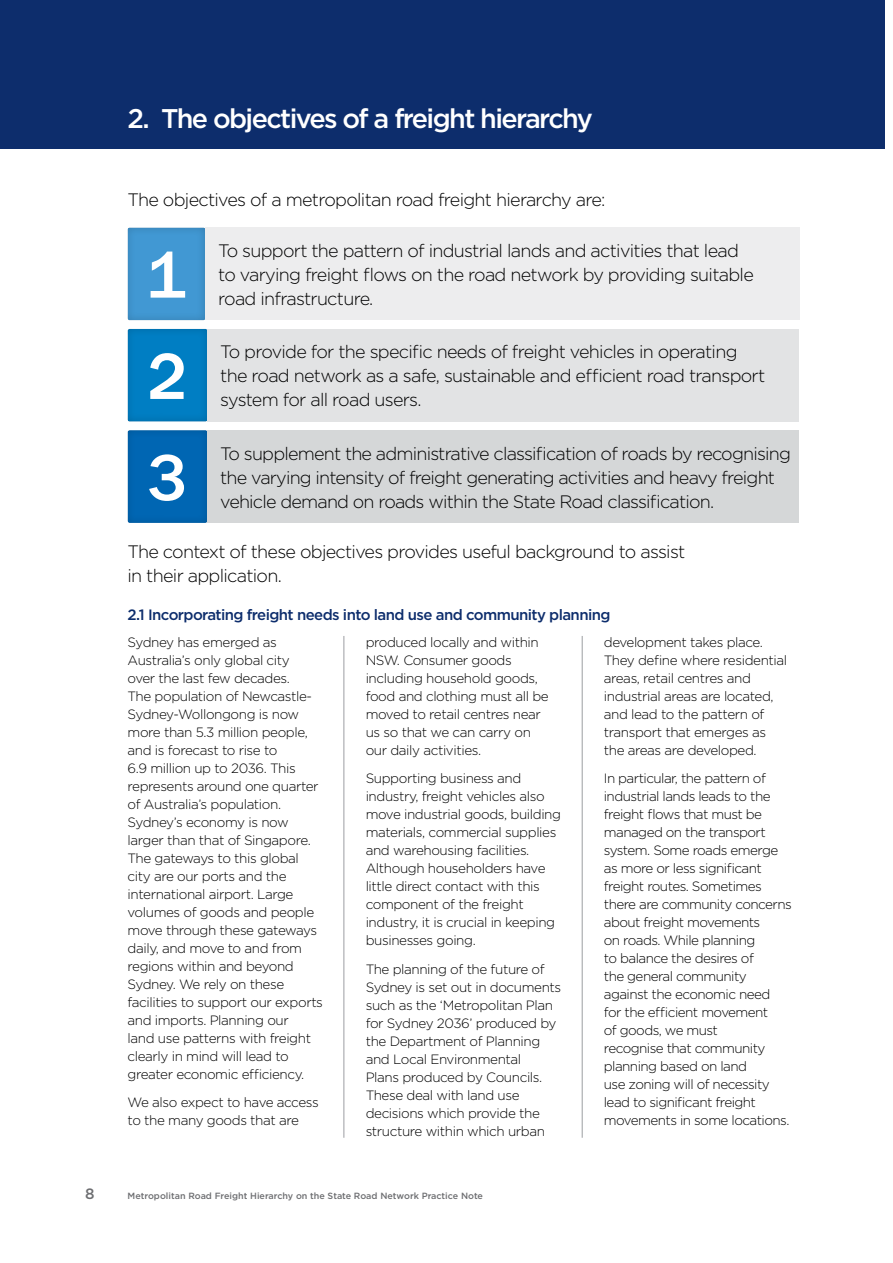
<style>
.page{position:relative;width:893px;height:1263px;background:#fff}
.page>*{position:absolute;margin:0;border:0;box-sizing:border-box;transform-origin:0 0}
.t1{font:500 67.8px "Franklin Gothic";color:#fff}
.t2{font:500 27px "Gotham";letter-spacing:-.06em;color:#fff}
.t3{font:300 18px/24px "Gotham";letter-spacing:-.04em;color:#000}
.t4{font:500 15px "Gotham";letter-spacing:-.04em;color:#0d2d6c}
.t5{font:500 15px "Gotham";color:#6d6e71}
.t6{font:300 13.5px/18px "Gotham";letter-spacing:-.03em;color:#000}
.t7{font:500 9px "Gotham";color:#6d6e71}
</style>
<div class="page">
<div style="left:0;top:0;width:884px;height:149px;background:#0d2d6c"></div>
<div style="left:127px;top:227px;width:133px;height:93px;background:#000;opacity:.2"></div>
<div style="left:205px;top:227px;width:594px;height:93px;background:#ededee"></div>
<div style="left:127px;top:329px;width:135px;height:93px;background:#007ec3"></div>
<div style="left:207px;top:329px;width:592px;height:93px;background:#e2e3e4"></div>
<div style="left:127px;top:430px;width:135px;height:93px;background:#0066b3"></div>
<div style="left:207px;top:430px;width:592px;height:93px;background:#d5d7d8"></div>
<hr style="left:343px;top:636px;width:1px;height:502px;background:#a7a9ac">
<hr style="left:582px;top:636px;width:1px;height:502px;background:#a7a9ac">
<h2 class="t2" style="left:128px;top:101px;width:467px">2. The objectives of a freight hierarchy</h2>
<h3 class="t3" style="left:128px;top:187px;width:479px">The objectives of a metropolitan road freight hierarchy are:</h3>
<h1 class="t1" style="left:146px;top:233px;width:41px">1</h1>
<h3 class="t3" style="left:218px;top:238px;width:537px">To support the pattern of industrial lands and activities that lead to varying freight flows on the road network by providing suitable road infrastructure.</h3>
<h1 class="t1" style="left:147px;top:334px;width:41px">2</h1>
<h3 class="t3" style="left:220px;top:340px;width:547px">To provide for the specific needs of freight vehicles in operating the road network as a safe, sustainable and efficient road transport system for all road users.</h3>
<h1 class="t1" style="left:147px;top:436px;width:41px">3</h1>
<h3 class="t3" style="left:220px;top:441px;width:572px">To supplement the administrative classification of roads by recognising the varying intensity of freight generating activities and heavy freight vehicle demand on roads within the State Road classification.</h3>
<h3 class="t3" style="left:128px;top:539px;width:559px">The context of these objectives provides useful background to assist in their application.</h3>
<p class="t4" style="left:128px;top:605px;width:484px">2.1 Incorporating freight needs into land use and community planning</p>
<p class="t6" style="left:128px;top:633px;width:197px">Sydney has emerged as<br>Australia’s only global city<br>over the last few decades.<br>The population of Newcastle-<br>Sydney-Wollongong is now more than 5.3 million people, and is forecast to rise to<br>6.9 million up to 2036. This represents around one quarter of Australia’s population.<br>Sydney’s economy is now larger than that of Singapore.<br>The gateways to this global city are our ports and the international airport. Large volumes of goods and people move through these gateways daily, and move to and from regions within and beyond<br>Sydney. We rely on these facilities to support our exports and imports. Planning our<br>land use patterns with freight clearly in mind will lead to greater economic efficiency.</p>
<p class="t6" style="left:128px;top:1093px;width:193px">We also expect to have access to the many goods that are</p>
<p class="t6" style="left:366px;top:632px;width:185px">produced locally and within<br>NSW. Consumer goods including household goods, food and clothing must all be moved to retail centres near us so that we can carry on our daily activities.</p>
<p class="t6" style="left:366px;top:769px;width:197px">Supporting business and industry, freight vehicles also move industrial goods, building materials, commercial supplies and warehousing facilities.<br>Although householders have little direct contact with this component of the freight industry, it is crucial in keeping businesses going.</p>
<p class="t6" style="left:366px;top:960px;width:197px">The planning of the future of<br>Sydney is set out in documents such as the ‘Metropolitan Plan for Sydney 2036’ produced by the Department of Planning and Local Environmental<br>Plans produced by Councils.<br>These deal with land use decisions which provide the structure within which urban</p>
<p class="t5" style="left:85px;top:1184px;width:11px">8</p>
<p class="t7" style="left:128px;top:1190px;width:357px">Metropolitan Road Freight Hierarchy on the State Road Network Practice Note</p>
<p class="t6" style="left:604px;top:632px;width:185px">development takes place.<br>They define where residential areas, retail centres and industrial areas are located, and lead to the pattern of transport that emerges as the areas are developed.</p>
<p class="t6" style="left:604px;top:769px;width:190px">In particular, the pattern of industrial lands leads to the freight flows that must be managed on the transport system. Some roads emerge as more or less significant freight routes. Sometimes there are community concerns about freight movements<br>on roads. While planning<br>to balance the desires of<br>the general community against the economic need<br>for the efficient movement<br>of goods, we must<br>recognise that community planning based on land<br>use zoning will of necessity lead to significant freight movements in some locations.</p>
</div>
